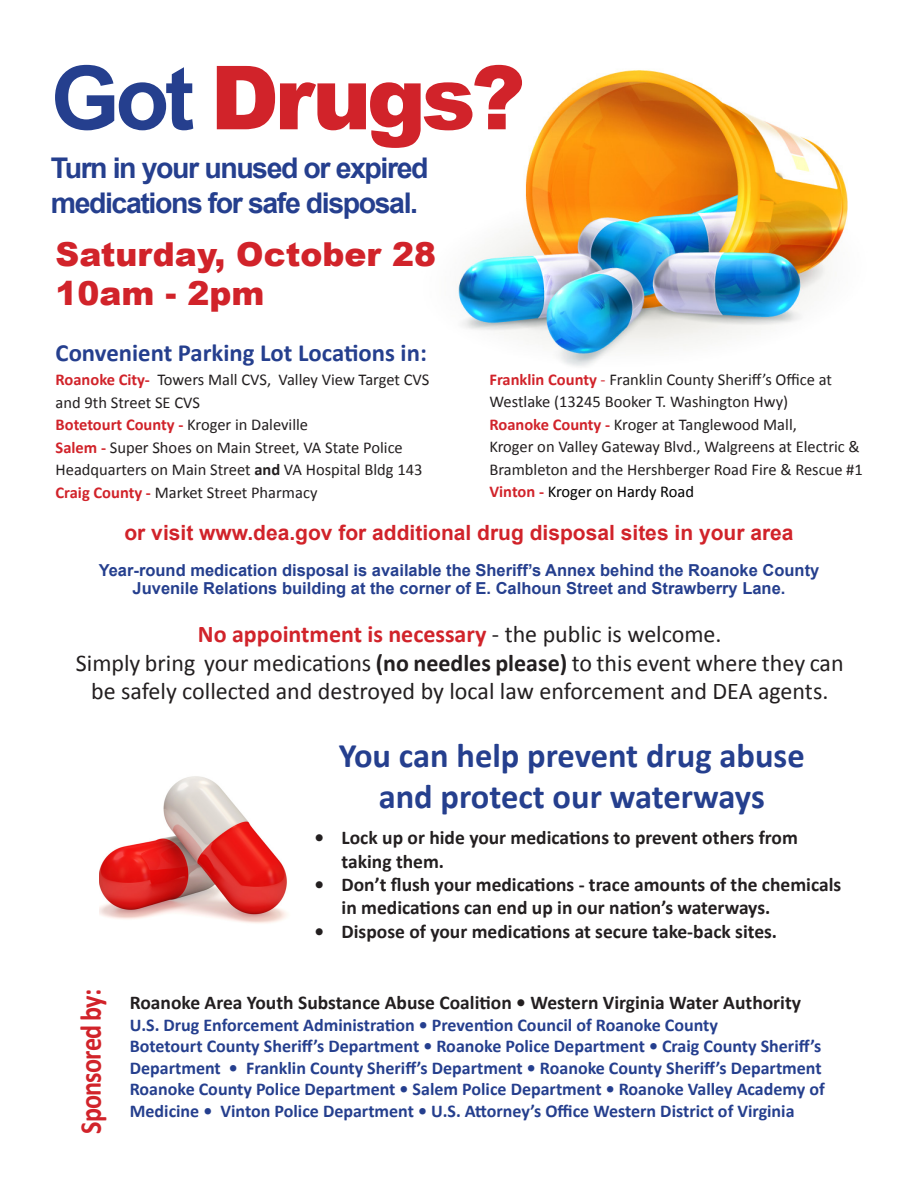
<style>
.page{position:relative;width:918px;height:1188px;background:#fff}
.page>*{position:absolute;margin:0;border:0;box-sizing:border-box;transform-origin:0 0}
.t1{font:900 88.5px "Arial";letter-spacing:-.05em;color:#d1232a}
.t2{font:700 34.5px/41.4px "Calibri";color:#253f8e;text-align:center}
.t3{font:900 33px "Arial";color:#d1232a}
.t4{font:700 30.3px "Calibri";letter-spacing:-.03em;color:#d1232a;scale:.87 1}
.t5{font:700 28.5px/34.2px "Arial";letter-spacing:-.05em;color:#253f8e}
.t6{font:700 24.75px "Calibri";color:#253f8e}
.t7{font:24px/28.8px "Calibri";color:#231f20;text-align:center}
.t8{font:700 24px "Calibri";color:#d1232a}
.t9{font:700 21px "Arial";color:#d1232a}
.t10{font:700 19.5px/23.4px "Calibri";color:#231f20}
.t11{font:700 18px/21.6px "Calibri";color:#253f8e}
.t12{font:16.5px/22.5px "Calibri";color:#231f20}
.t13{font:700 16.5px/18px "Arial";color:#253f8e;text-align:center}
.s1{font-weight:700;color:#253f8e}
.s2{font-weight:700;color:#d1232a}
.s3{font-weight:700}
.s4{color:#d1232a}
.s5{color:#000}
.s6{font-weight:400;color:#231f20}
</style>
<div class="page">
<img style="left:456px;top:70px;width:392px;height:297px">
<img style="left:99px;top:776px;width:188px;height:148px">
<p class="t1" style="left:51px;top:33px;width:476px"><span class="s1">Got</span> Drugs?</p>
<p class="t5" style="left:51px;top:152px;width:379px">Turn in your unused or expired medications for safe disposal.</p>
<p class="t3" style="left:56px;top:230px;width:382px">Saturday, October 28</p>
<p class="t3" style="left:56px;top:269px;width:211px">10am - 2pm</p>
<p class="t6" style="left:56px;top:337px;width:373px">Convenient Parking Lot Locations in:</p>
<p class="t12" style="left:56px;top:369px;width:375px"><span class="s2">Roanoke City-</span> Towers Mall CVS, Valley View Target CVS and 9th Street SE CVS<br><span class="s2">Botetourt County -</span> Kroger in Daleville<br><span class="s2">Salem -</span> Super Shoes on Main Street, VA State Police Headquarters on Main Street <span class="s3">and</span> VA Hospital Bldg 143<br><span class="s2">Craig County -</span> Market Street Pharmacy</p>
<p class="t12" style="left:489px;top:368px;width:375px"><span class="s2">Franklin County</span> <span class="s4">-</span> Franklin County Sheriff’s Office at Westlake (13245 Booker T. Washington Hwy)<br><span class="s2">Roanoke County -</span> Kroger at Tanglewood Mall,<br>Kroger on Valley Gateway Blvd., Walgreens at Electric &amp; Brambleton and the Hershberger Road Fire &amp; Rescue #1<br><span class="s2">Vinton -</span> <span class="s5">Kroger on Hardy Road</span></p>
<p class="t9" style="left:124px;top:519px;width:671px">or visit www.dea.gov for additional drug disposal sites in your area</p>
<p class="t13" style="left:99px;top:562px;width:722px">Year-round medication disposal is available the Sheriff’s Annex behind the Roanoke County<br>Juvenile Relations building at the corner of E. Calhoun Street and Strawberry Lane.</p>
<p class="t8" style="left:198px;top:618px;width:525px">No appointment is necessary <span class="s6">- the public is welcome.</span></p>
<p class="t7" style="left:76px;top:648px;width:769px">Simply bring your medications <span class="s3">(no needles please)</span> to this event where they can be safely collected and destroyed by local law enforcement and DEA agents.</p>
<p class="t4" style="left:71px;top:1134px;width:168px;rotate:-90deg">Sponsored by:</p>
<p class="t2" style="left:339px;top:735px;width:467px">You can help prevent drug abuse and protect our waterways</p>
<p class="t10" style="left:342px;top:826px;width:458px;text-indent:-27px">• Lock up or hide your medications to prevent others from taking them.</p>
<p class="t10" style="left:342px;top:873px;width:501px;text-indent:-27px">• Don’t flush your medications - trace amounts of the chemicals in medications can end up in our nation’s waterways.</p>
<p class="t10" style="left:315px;top:920px;width:464px">• Dispose of your medications at secure take-back sites.</p>
<p class="t10" style="left:130px;top:991px;width:673px">Roanoke Area Youth Substance Abuse Coalition • Western Virginia Water Authority</p>
<p class="t11" style="left:130px;top:1014px;width:590px">U.S. Drug Enforcement Administration • Prevention Council of Roanoke County</p>
<p class="t11" style="left:130px;top:1035px;width:693px">Botetourt County Sheriff’s Department • Roanoke Police Department • Craig County Sheriff’s</p>
<p class="t11" style="left:130px;top:1057px;width:697px">Department • Franklin County Sheriff’s Department • Roanoke County Sheriff’s Department<br>Roanoke County Police Department • Salem Police Department • Roanoke Valley Academy of<br>Medicine • Vinton Police Department • U.S. Attorney’s Office Western District of Virginia</p>
</div>
